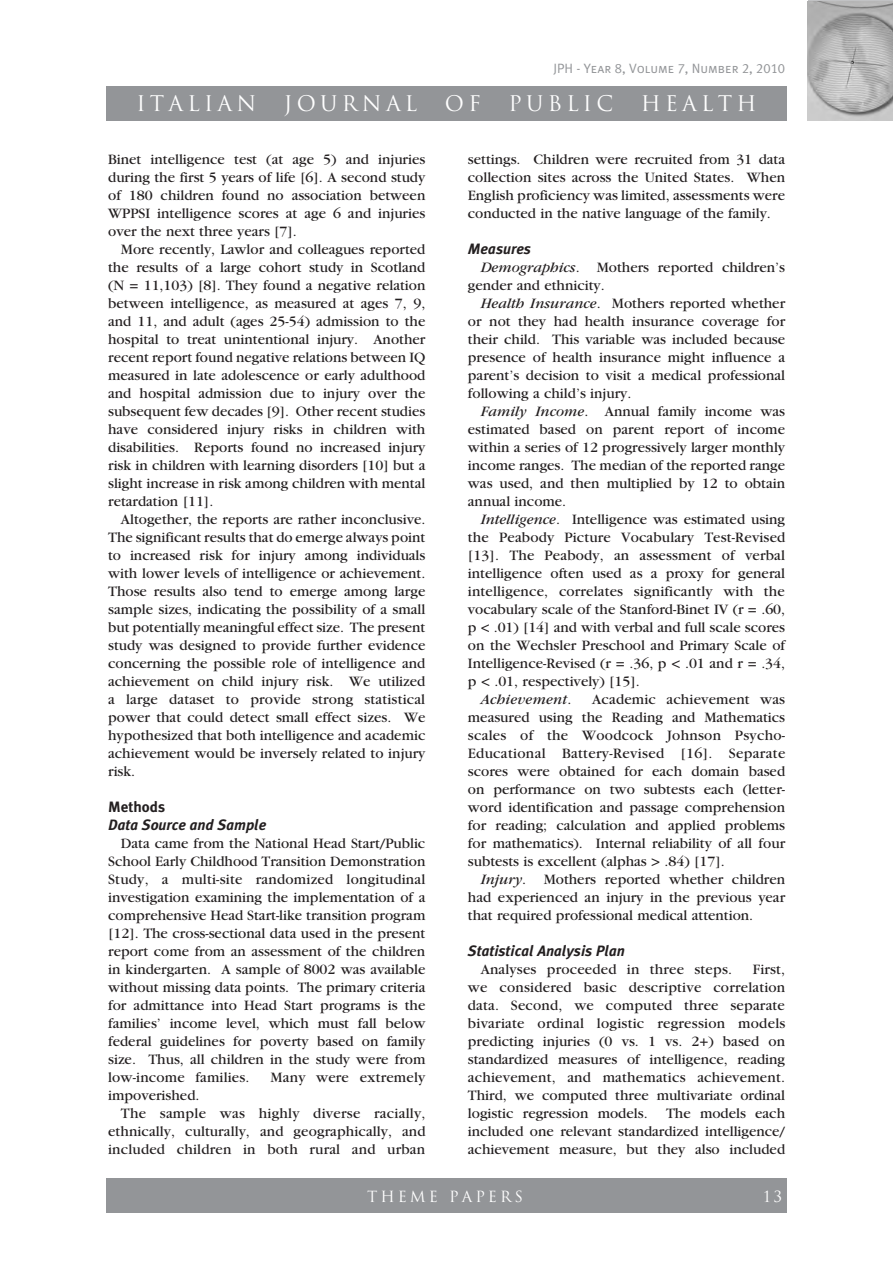
<style>
.page{position:relative;width:893px;height:1263px;background:#fff}
.page>*{position:absolute;margin:0;border:0;box-sizing:border-box;transform-origin:0 0}
.t1{font:21px "Trajan";letter-spacing:.2em;color:#fff}
.TESTO{font:15px/18px "Garamond";color:#231f20;text-align:justify}
.TESTO-2{font:italic 700 15px "Meta Plus";color:#231f20}
.Normale{font:15px "Trajan";letter-spacing:.2em;color:#fff}
.TESTO-3{font:italic 15px "Garamond";letter-spacing:.01em;color:#231f20}
.t2{font:700 15px "Meta Plus";color:#231f20}
.t3{font:13.5px "Meta Plus Normal Caps";color:#939598}
.s1{font-style:italic}
.s2{font-style:normal}
</style>
<div class="page">
<img style="left:808px;top:1px;width:85px;height:119px">
<div style="left:106px;top:86px;width:681px;height:34px;background:#939598"></div>
<div style="left:106px;top:1179px;width:681px;height:34px;background:#939598"></div>
<p class="t3" style="left:553px;top:60px;width:233px">JPH - Year 8, Volume 7, Number 2, 2010</p>
<h1 class="t1" style="left:136px;top:91px;width:121px">ITALIAN</h1>
<h1 class="t1" style="left:284px;top:91px;width:135px">JOURNAL</h1>
<h1 class="t1" style="left:445px;top:91px;width:37px">OF</h1>
<h1 class="t1" style="left:508px;top:91px;width:106px">PUBLIC</h1>
<h1 class="t1" style="left:641px;top:91px;width:117px">HEALTH</h1>
<p class="TESTO" style="left:108px;top:150px;width:319px">Binet intelligence test (at age 5) and injuries during the first 5 years of life [6]. A second study of 180 children found no association between WPPSI intelligence scores at age 6 and injuries over the next three years [7].</p>
<p class="TESTO" style="left:108px;top:240px;width:319px;text-indent:13px">More recently, Lawlor and colleagues reported the results of a large cohort study in Scotland (N = 11,103) [8]. They found a negative relation between intelligence, as measured at ages 7, 9, and 11, and adult (ages 25-54) admission to the hospital to treat unintentional injury. Another recent report found negative relations between IQ measured in late adolescence or early adulthood and hospital admission due to injury over the subsequent few decades [9]. Other recent studies have considered injury risks in children with disabilities. Reports found no increased injury risk in children with learning disorders [10] but a slight increase in risk among children with mental retardation [11].</p>
<p class="TESTO" style="left:108px;top:510px;width:319px;text-indent:13px">Altogether, the reports are rather inconclusive.<br>The significant results that do emerge always point to increased risk for injury among individuals with lower levels of intelligence or achievement.<br>Those results also tend to emerge among large sample sizes, indicating the possibility of a small but potentially meaningful effect size. The present study was designed to provide further evidence concerning the possible role of intelligence and achievement on child injury risk. We utilized a large dataset to provide strong statistical power that could detect small effect sizes. We hypothesized that both intelligence and academic achievement would be inversely related to injury risk.</p>
<p class="t2" style="left:108px;top:798px;width:58px">Methods</p>
<p class="TESTO-2" style="left:108px;top:816px;width:160px">Data Source and Sample</p>
<p class="TESTO" style="left:108px;top:834px;width:319px;text-indent:13px">Data came from the National Head Start/Public School Early Childhood Transition Demonstration Study, a multi-site randomized longitudinal investigation examining the implementation of a comprehensive Head Start-like transition program [12]. The cross-sectional data used in the present report come from an assessment of the children in kindergarten. A sample of 8002 was available without missing data points. The primary criteria for admittance into Head Start programs is the families’ income level, which must fall below federal guidelines for poverty based on family size. Thus, all children in the study were from low-income families.</p>
<p class="TESTO" style="left:271px;top:1068px;width:156px">Many were extremely</p>
<p class="TESTO" style="left:108px;top:1086px;width:93px">impoverished.</p>
<p class="TESTO" style="left:108px;top:1104px;width:319px;text-indent:13px">The sample was highly diverse racially, ethnically, culturally, and geographically, and included children in both rural and urban</p>
<p class="TESTO" style="left:468px;top:150px;width:319px">settings. Children were recruited from 31 data collection sites across the United States. When English proficiency was limited, assessments were conducted in the native language of the family.</p>
<p class="TESTO-2" style="left:468px;top:240px;width:65px">Measures</p>
<p class="TESTO" style="left:468px;top:258px;width:319px;text-indent:13px"><span class="s1">Demographics</span>. Mothers reported children’s gender and ethnicity.</p>
<p class="TESTO" style="left:468px;top:294px;width:319px;text-indent:13px"><span class="s1">Health Insurance</span>. Mothers reported whether or not they had health insurance coverage for their child. This variable was included because presence of health insurance might influence a parent’s decision to visit a medical professional following a child’s injury.</p>
<p class="TESTO" style="left:468px;top:402px;width:319px;text-indent:13px"><span class="s1">Family Income</span>. Annual family income was estimated based on parent report of income within a series of 12 progressively larger monthly income ranges. The median of the reported range was used, and then multiplied by 12 to obtain annual income.</p>
<p class="TESTO" style="left:468px;top:510px;width:319px;text-indent:13px"><span class="s1">Intelligence</span>. Intelligence was estimated using the Peabody Picture Vocabulary Test-Revised [13]. The Peabody, an assessment of verbal intelligence often used as a proxy for general intelligence, correlates significantly with the vocabulary scale of the Stanford‑Binet IV (r = .60, p &lt; .01) [14] and with verbal and full scale scores on the Wechsler Preschool and Primary Scale of Intelligence‑Revised (r = .36, p &lt; .01 and r = .34, p &lt; .01, respectively) [15].</p>
<p class="TESTO-3" style="left:481px;top:691px;width:92px">Achievement<span class="s2">.</span></p>
<p class="TESTO" style="left:468px;top:690px;width:319px;text-indent:124px">Academic achievement was measured using the Reading and Mathematics scales of the Woodcock Johnson Psycho-Educational Battery-Revised [16]. Separate scores were obtained for each domain based on performance on two subtests each (letter&shy;word identification and passage comprehension for reading; calculation and applied problems for mathematics). Internal reliability of all four subtests is excellent (alphas &gt; .84) [17].</p>
<p class="TESTO" style="left:468px;top:870px;width:319px;text-indent:13px"><span class="s1">Injury</span>. Mothers reported whether children had experienced an injury in the previous year that required professional medical attention.</p>
<p class="TESTO-2" style="left:468px;top:942px;width:159px">Statistical Analysis Plan</p>
<p class="TESTO" style="left:481px;top:960px;width:253px">Analyses proceeded in three steps.</p>
<p class="TESTO" style="left:468px;top:960px;width:319px;text-indent:285px">First, we considered basic descriptive correlation data. Second, we computed three separate bivariate ordinal logistic regression models predicting injuries (0 vs. 1 vs. 2+) based on standardized measures of intelligence, reading achievement, and mathematics achievement.<br>Third, we computed three multivariate ordinal logistic regression models. The models each included one relevant standardized intelligence/ achievement measure, but they also included</p>
<p class="Normale" style="left:367px;top:1187px;width:157px">THEME PAPERS</p>
<p class="Normale" style="left:763px;top:1187px;width:20px">13</p>
</div>
